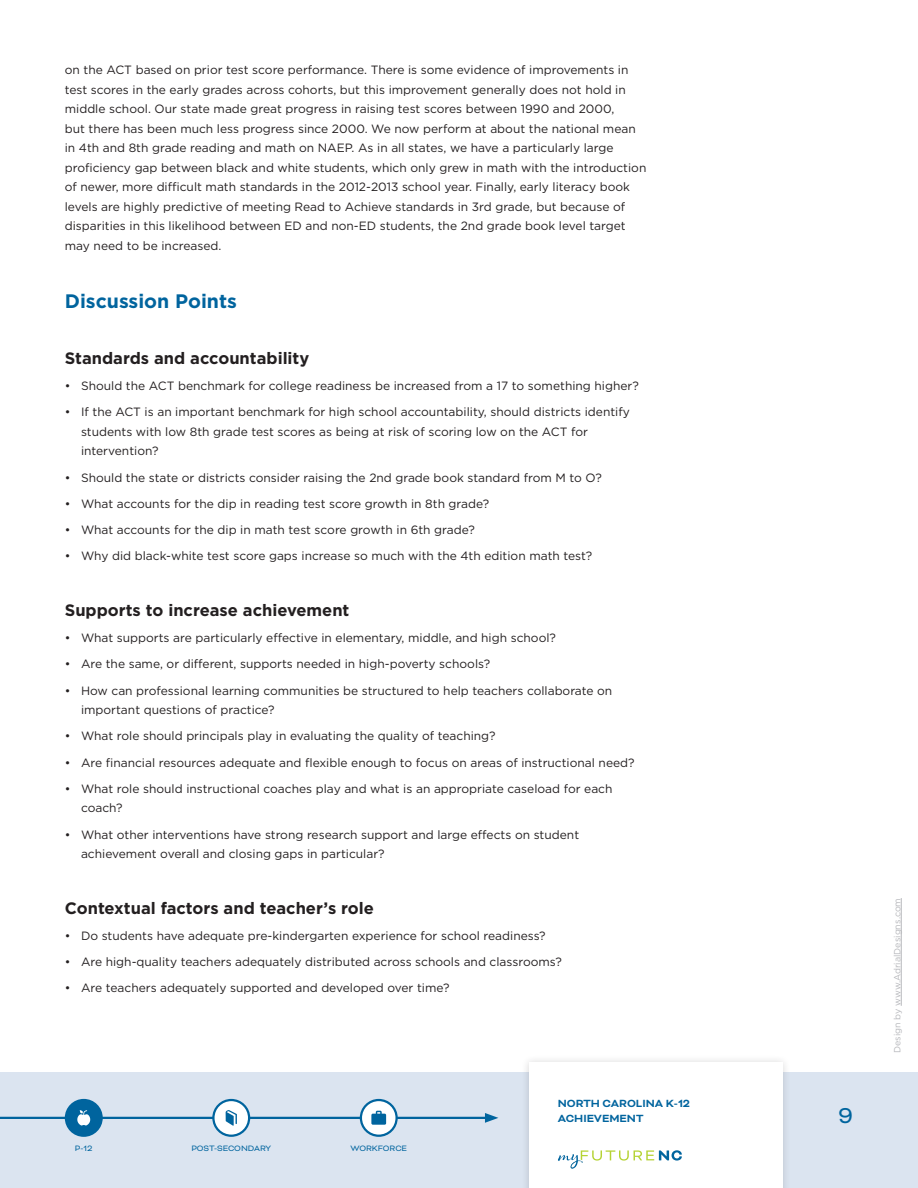
<style>
.page{position:relative;width:918px;height:1188px;background:#fff}
.page>*{position:absolute;margin:0;border:0;box-sizing:border-box;transform-origin:0 0}
.t1{font:24.75px "Bicyclette";color:#00649e}
.t2{font:700 19.5px "Gotham";color:#00649e}
.t3{font:700 16.5px "Gotham";color:#231f20}
.t4{font:12px/19.5px "Gotham";color:#231f20}
.t5{font:700 12px/15px "Bicyclette";color:#00649e}
.t6{font:9px "Gotham";color:#b6b7bb}
.t7{font:9px "Bicyclette";color:#00649e}
</style>
<div class="page">
<div style="left:0;top:1073px;width:918px;height:115px;background:#dbe4f0"></div>
<div style="left:521px;top:1055px;width:270px;height:133px;background:#231f20;opacity:.18"></div>
<div style="left:529px;top:1063px;width:254px;height:125px;background:#fff"></div>
<hr style="left:0;top:1117px;width:489px;height:2px;background:#00649e">
<svg style="left:485px;top:1113px;width:13px;height:10px"></svg>
<div style="left:66px;top:1100px;width:36px;height:36px;background:#00649e;border-radius:50%"></div>
<div style="left:65px;top:1099px;width:38px;height:38px;border:2px solid #00649e;border-radius:50%"></div>
<svg style="left:77px;top:1110px;width:13px;height:16px"></svg>
<svg style="left:213px;top:1100px;width:36px;height:36px"></svg>
<div style="left:212px;top:1099px;width:38px;height:38px;border:2px solid #00649e;border-radius:50%"></div>
<svg style="left:226px;top:1110px;width:11px;height:16px"></svg>
<svg style="left:361px;top:1100px;width:36px;height:36px"></svg>
<div style="left:360px;top:1099px;width:38px;height:38px;border:2px solid #00649e;border-radius:50%"></div>
<svg style="left:371px;top:1111px;width:15px;height:14px"></svg>
<hr style="left:901px;top:898px;width:1px;height:108px;background:#b6b7bb">
<svg style="left:558px;top:1150px;width:124px;height:19px"></svg>
<p class="t4" style="left:65px;top:60px;width:583px">on the ACT based on prior test score performance. There is some evidence of improvements in test scores in the early grades across cohorts, but this improvement generally does not hold in middle school. Our state made great progress in raising test scores between 1990 and 2000,<br>but there has been much less progress since 2000. We now perform at about the national mean in 4th and 8th grade reading and math on NAEP. As in all states, we have a particularly large proficiency gap between black and white students, which only grew in math with the introduction of newer, more difficult math standards in the 2012-2013 school year. Finally, early literacy book levels are highly predictive of meeting Read to Achieve standards in 3rd grade, but because of disparities in this likelihood between ED and non-ED students, the 2nd grade book level target may need to be increased.</p>
<p class="t2" style="left:65px;top:289px;width:174px">Discussion Points</p>
<p class="t3" style="left:65px;top:347px;width:246px">Standards and accountability</p>
<p class="t4" style="left:65px;top:376px;width:576px">• Should the ACT benchmark for college readiness be increased from a 17 to something higher?</p>
<p class="t4" style="left:81px;top:402px;width:550px;text-indent:-16px">• If the ACT is an important benchmark for high school accountability, should districts identify students with low 8th grade test scores as being at risk of scoring low on the ACT for intervention?</p>
<p class="t4" style="left:65px;top:467px;width:539px">• Should the state or districts consider raising the 2nd grade book standard from M to O?</p>
<p class="t4" style="left:65px;top:494px;width:426px">• What accounts for the dip in reading test score growth in 8th grade?</p>
<p class="t4" style="left:65px;top:520px;width:411px">• What accounts for the dip in math test score growth in 6th grade?</p>
<p class="t4" style="left:65px;top:546px;width:529px">• Why did black-white test score gaps increase so much with the 4th edition math test?</p>
<p class="t3" style="left:65px;top:599px;width:286px">Supports to increase achievement</p>
<p class="t4" style="left:65px;top:628px;width:493px">• What supports are particularly effective in elementary, middle, and high school?</p>
<p class="t4" style="left:65px;top:654px;width:427px">• Are the same, or different, supports needed in high-poverty schools?</p>
<p class="t4" style="left:81px;top:680px;width:533px;text-indent:-16px">• How can professional learning communities be structured to help teachers collaborate on important questions of practice?</p>
<p class="t4" style="left:65px;top:726px;width:432px">• What role should principals play in evaluating the quality of teaching?</p>
<p class="t4" style="left:65px;top:752px;width:571px">• Are financial resources adequate and flexible enough to focus on areas of instructional need?</p>
<p class="t4" style="left:81px;top:779px;width:533px;text-indent:-16px">• What role should instructional coaches play and what is an appropriate caseload for each coach?</p>
<p class="t4" style="left:81px;top:824px;width:500px;text-indent:-16px">• What other interventions have strong research support and large effects on student achievement overall and closing gaps in particular?</p>
<p class="t3" style="left:65px;top:897px;width:311px">Contextual factors and teacher’s role</p>
<p class="t4" style="left:65px;top:926px;width:482px">• Do students have adequate pre-kindergarten experience for school readiness?</p>
<p class="t4" style="left:65px;top:952px;width:499px">• Are high-quality teachers adequately distributed across schools and classrooms?</p>
<p class="t4" style="left:65px;top:978px;width:386px">• Are teachers adequately supported and developed over time?</p>
<p class="t7" style="left:75px;top:1143px;width:19px">P-12</p>
<p class="t7" style="left:191px;top:1143px;width:81px">POST-SECONDARY</p>
<p class="t7" style="left:350px;top:1143px;width:58px">WORKFORCE</p>
<p class="t5" style="left:558px;top:1096px;width:134px">NORTH CAROLINA K-12<br>ACHIEVEMENT</p>
<h1 class="t1" style="left:838px;top:1101px;width:16px">9</h1>
<p class="t6" style="left:891px;top:1053px;width:156px;rotate:-90deg">Design by www.AdrialDesigns.com</p>
</div>
